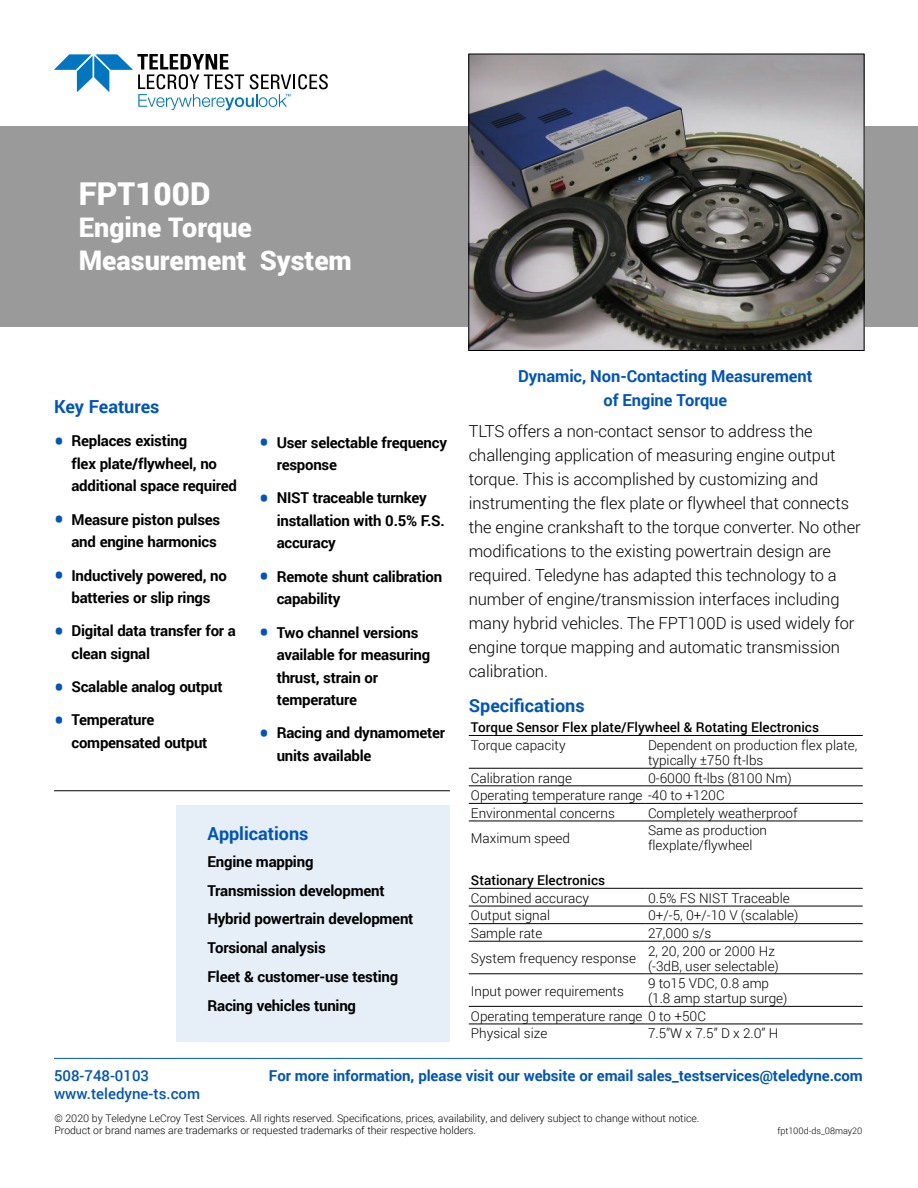
<style>
.page{position:relative;width:918px;height:1188px;background:#fff}
.page>*{position:absolute;margin:0;border:0;box-sizing:border-box;transform-origin:0 0}
.t1{font:900 31.5px "Roboto";color:#fff}
.t2{font:900 27px/32.4px "Roboto";color:#fff}
.t3{font:700 18px "Roboto";color:#0055b8}
.t4{font:300 16.5px/24px "Roboto";letter-spacing:-.005em;color:#000}
.t5{font:700 16.5px/24px "Roboto";letter-spacing:-.005em;color:#0055b8;text-align:center}
.t6{font:700 15px/22.5px "Roboto";letter-spacing:-.015em;color:#000}
.t7{font:700 15px "Roboto";letter-spacing:-.005em;color:#0055b8}
.t8{font:500 15px "Roboto";color:#0055b8}
.t9{font:300 13.5px/15px "Roboto";color:#000}
.t10{font:500 13.5px "Roboto";color:#000}
.t11{font:300 10.5px/12px "Roboto";letter-spacing:-.005em;color:#000}
.t12{font:300 9px "Roboto";color:#000}
.s1{font-size:27px;color:#0055b8}
</style>
<div class="page">
<div style="left:0;top:126px;width:918px;height:201px;background:#9a9a9a"></div>
<hr style="left:54px;top:1058px;width:808px;height:1px;background:#0055b8">
<svg style="left:54px;top:54px;width:274px;height:56px"></svg>
<div style="left:176px;top:805px;width:274px;height:237px;background:#e6eef8"></div>
<hr style="left:469px;top:768px;width:177px;height:1px;background:#000">
<hr style="left:646px;top:768px;width:217px;height:1px;background:#000">
<hr style="left:469px;top:786px;width:177px;height:1px;background:#000">
<hr style="left:646px;top:786px;width:217px;height:1px;background:#000">
<hr style="left:469px;top:803px;width:177px;height:1px;background:#000">
<hr style="left:646px;top:803px;width:217px;height:1px;background:#000">
<hr style="left:469px;top:821px;width:177px;height:1px;background:#000">
<hr style="left:646px;top:821px;width:217px;height:1px;background:#000">
<hr style="left:469px;top:906px;width:177px;height:1px;background:#000">
<hr style="left:646px;top:906px;width:217px;height:1px;background:#000">
<hr style="left:469px;top:923px;width:177px;height:1px;background:#000">
<hr style="left:469px;top:941px;width:177px;height:1px;background:#000">
<hr style="left:646px;top:923px;width:217px;height:1px;background:#000">
<hr style="left:646px;top:941px;width:217px;height:1px;background:#000">
<hr style="left:469px;top:974px;width:177px;height:1px;background:#000">
<hr style="left:469px;top:1006px;width:177px;height:1px;background:#000">
<hr style="left:469px;top:1024px;width:177px;height:1px;background:#000">
<hr style="left:646px;top:974px;width:217px;height:1px;background:#000">
<hr style="left:646px;top:1006px;width:217px;height:1px;background:#000">
<hr style="left:646px;top:1024px;width:217px;height:1px;background:#000">
<hr style="left:469px;top:735px;width:177px;height:1px;background:#000">
<hr style="left:646px;top:735px;width:217px;height:1px;background:#000">
<hr style="left:469px;top:888px;width:177px;height:1px;background:#000">
<hr style="left:646px;top:888px;width:217px;height:1px;background:#000">
<hr style="left:54px;top:790px;width:396px;height:1px;background:#000">
<img style="left:471px;top:56px;width:391px;height:293px">
<div style="left:469px;top:54px;width:395px;height:297px;border:1px solid #000"></div>
<h1 class="t1" style="left:79px;top:172px;width:133px">FPT100D</h1>
<h2 class="t2" style="left:79px;top:211px;width:275px">Engine Torque<br>Measurement System</h2>
<p class="t3" style="left:54px;top:394px;width:107px">Key Features</p>
<p class="t6" style="left:72px;top:429px;width:167px;text-indent:-18px"><span class="s1">•</span> Replaces existing<br>flex plate/flywheel, no additional space required</p>
<p class="t6" style="left:54px;top:508px;width:168px;text-align:right"><span class="s1">•</span> Measure piston pulses and engine harmonics</p>
<p class="t6" style="left:54px;top:563px;width:175px;text-align:center"><span class="s1">•</span> Inductively powered, no batteries or slip rings</p>
<p class="t6" style="left:71px;top:619px;width:166px;text-indent:-17px"><span class="s1">•</span> Digital data transfer for a clean signal</p>
<p class="t6" style="left:54px;top:675px;width:170px"><span class="s1">•</span> Scalable analog output</p>
<p class="t6" style="left:71px;top:708px;width:138px;text-indent:-17px"><span class="s1">•</span> Temperature compensated output</p>
<p class="t6" style="left:277px;top:430px;width:172px;text-indent:-17px"><span class="s1">•</span> User selectable frequency response</p>
<p class="t6" style="left:277px;top:486px;width:170px;text-indent:-17px"><span class="s1">•</span> NIST traceable turnkey installation with 0.5% F.S. accuracy</p>
<p class="t6" style="left:277px;top:565px;width:167px;text-indent:-17px"><span class="s1">•</span> Remote shunt calibration capability</p>
<p class="t6" style="left:277px;top:620px;width:155px;text-indent:-17px"><span class="s1">•</span> Two channel versions available for measuring thrust, strain or temperature</p>
<p class="t6" style="left:277px;top:721px;width:170px;text-indent:-17px"><span class="s1">•</span> Racing and dynamometer units available</p>
<p class="t3" style="left:207px;top:821px;width:103px">Applications</p>
<p class="t6" style="left:207px;top:846px;width:208px;line-height:28.8px">Engine mapping<br>Transmission development<br>Hybrid powertrain development<br>Torsional analysis<br>Fleet &amp; customer-use testing<br>Racing vehicles tuning</p>
<p class="t5" style="left:518px;top:363px;width:296px">Dynamic, Non-Contacting Measurement of Engine Torque</p>
<p class="t4" style="left:469px;top:418px;width:394px">TLTS offers a non-contact sensor to address the challenging application of measuring engine output torque. This is accomplished by customizing and instrumenting the flex plate or flywheel that connects the engine crankshaft to the torque converter. No other modifications to the existing powertrain design are required. Teledyne has adapted this technology to a number of engine/transmission interfaces including many hybrid vehicles. The FPT100D is used widely for engine torque mapping and automatic transmission calibration.</p>
<p class="t3" style="left:469px;top:693px;width:117px">Specifications</p>
<p class="t10" style="left:471px;top:718px;width:350px">Torque Sensor Flex plate/Flywheel &amp; Rotating Electronics</p>
<p class="t9" style="left:471px;top:737px;width:96px">Torque capacity</p>
<p class="t9" style="left:648px;top:737px;width:211px">Dependent on production flex plate, typically ±750 ft-lbs</p>
<p class="t9" style="left:471px;top:770px;width:103px">Calibration range</p>
<p class="t9" style="left:471px;top:769px;width:322px;line-height:17.5px;text-indent:177px">0-6000 ft-lbs (8100 Nm)<br>Operating temperature range -40 to +120C<br>Environmental concerns</p>
<p class="t9" style="left:648px;top:805px;width:151px">Completely weatherproof</p>
<p class="t9" style="left:471px;top:830px;width:101px">Maximum speed</p>
<p class="t9" style="left:648px;top:823px;width:121px">Same as production flexplate/flywheel</p>
<p class="t10" style="left:471px;top:871px;width:136px">Stationary Electronics</p>
<p class="t9" style="left:471px;top:890px;width:120px">Combined accuracy</p>
<p class="t9" style="left:648px;top:890px;width:143px">0.5% FS NIST Traceable</p>
<p class="t9" style="left:471px;top:908px;width:81px">Output signal</p>
<p class="t9" style="left:648px;top:908px;width:152px">0+/-5, 0+/-10 V (scalable)</p>
<p class="t9" style="left:471px;top:925px;width:73px">Sample rate</p>
<p class="t9" style="left:648px;top:925px;width:65px">27,000 s/s</p>
<p class="t9" style="left:471px;top:950px;width:167px">System frequency response</p>
<p class="t9" style="left:648px;top:943px;width:132px">2, 20, 200 or 2000 Hz (-3dB, user selectable)</p>
<p class="t9" style="left:471px;top:983px;width:155px">Input power requirements</p>
<p class="t9" style="left:648px;top:975px;width:141px">9 to15 VDC, 0.8 amp (1.8 amp startup surge)</p>
<p class="t9" style="left:471px;top:1007px;width:237px;line-height:17.5px">Operating temperature range 0 to +50C<br>Physical size</p>
<p class="t9" style="left:648px;top:1026px;width:132px">7.5”W x 7.5” D x 2.0” H</p>
<p class="t8" style="left:54px;top:1065px;width:97px">508-748-0103</p>
<p class="t7" style="left:269px;top:1065px;width:596px">For more information, please visit our website or email sales_testservices@teledyne.com</p>
<p class="t8" style="left:54px;top:1083px;width:148px">www.teledyne-ts.com</p>
<p class="t11" style="left:55px;top:1112px;width:646px">© 2020 by Teledyne LeCroy Test Services. All rights reserved. Specifications, prices, availability, and delivery subject to change without notice.<br>Product or brand names are trademarks or requested trademarks of their respective holders.</p>
<p class="t12" style="left:777px;top:1124px;width:87px">fpt100d-ds_08may20</p>
</div>
